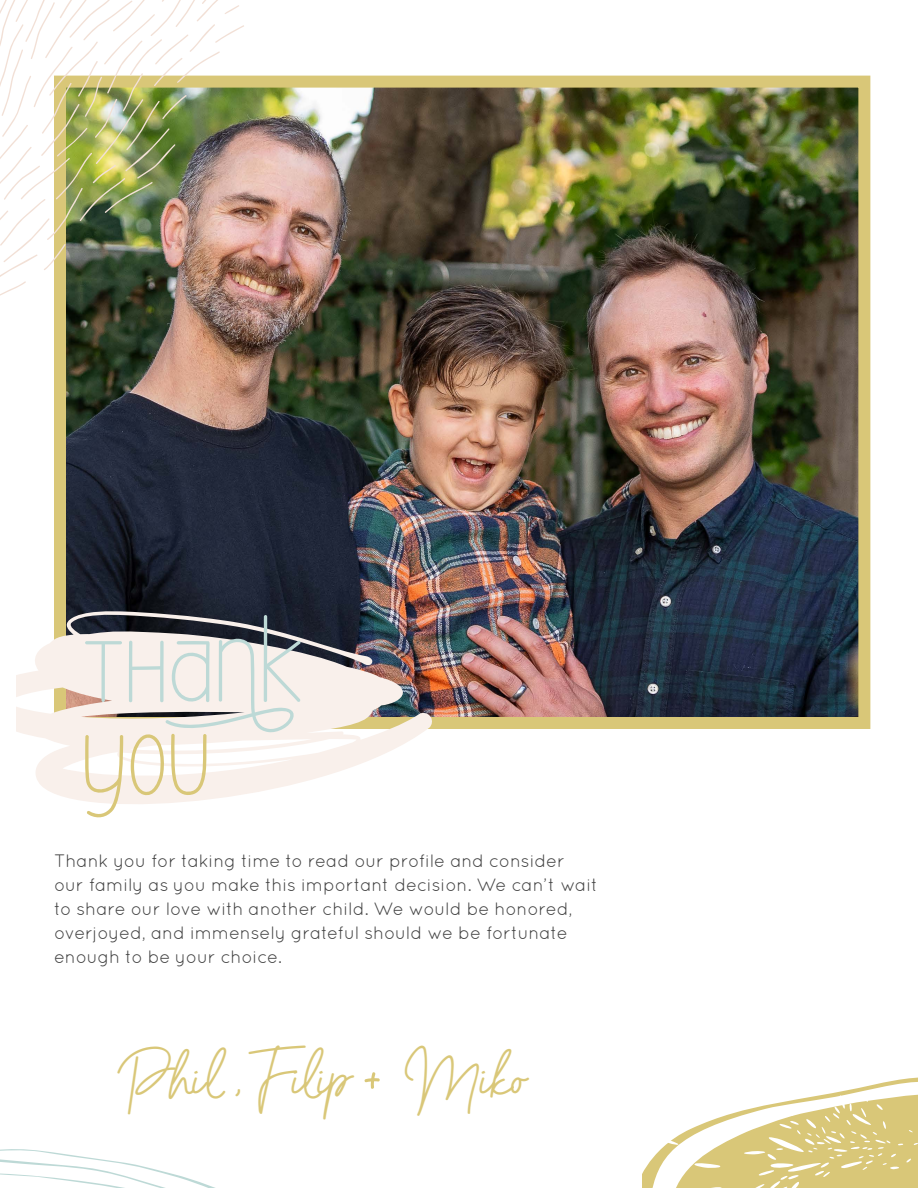
<style>
.page{position:relative;width:918px;height:1188px;background:#fff}
.page>*{position:absolute;margin:0;border:0;box-sizing:border-box;transform-origin:0 0}
.t1{font:108px "Blacktone Line II";color:#bdd9d6}
.t2{font:108px "Blacktone Line II";color:#d9c778}
.t3{font:49.35px "Barcelony";letter-spacing:-.005em;color:#d9c778}
.t4{font:18px/24px "Quicksand";letter-spacing:-.01em;color:#404040}
</style>
<div class="page">
<svg style="left:0;top:1149px;width:215px;height:39px"></svg>
<img style="left:67px;top:89px;width:790px;height:627px">
<div style="left:54px;top:76px;width:816px;height:653px;border:12px solid #d9c778"></div>
<svg style="left:642px;top:1077px;width:276px;height:111px;fill:#dbca7f"></svg>
<img style="left:0;top:0;width:252px;height:428px">
<svg style="left:16px;top:610px;width:417px;height:194px;fill:#f9f0eb"></svg>
<p class="t1" style="left:85px;top:569px;width:266px">thank</p>
<p class="t2" style="left:85px;top:662px;width:132px">you</p>
<p class="t4" style="left:54px;top:849px;width:546px">Thank you for taking time to read our profile and consider our family as you make this important decision. We can’t wait to share our love with another child. We would be honored, overjoyed, and immensely grateful should we be fortunate enough to be your choice.</p>
<p class="t3" style="left:120px;top:1046px;width:234px">Phil , Filip</p>
<p class="t3" style="left:402px;top:1046px;width:125px">Miko</p>
</div>
